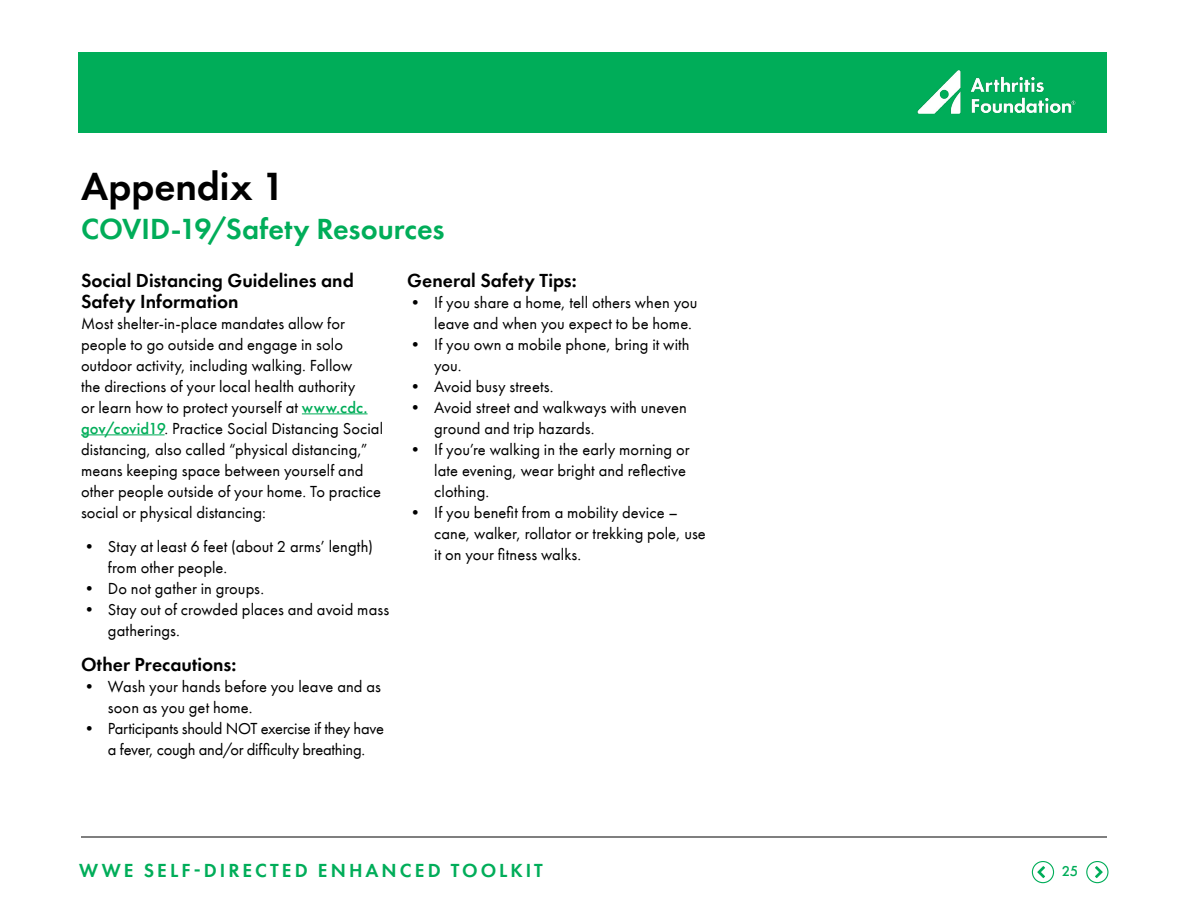
<style>
.page{position:relative;width:1188px;height:918px;background:#fff}
.page>*{position:absolute;margin:0;border:0;box-sizing:border-box;transform-origin:0 0}
.t1{font:600 40.5px "Futura PT";color:#000}
.t2{font:600 30px "Futura PT";color:#00ad59}
.t3{font:600 19.5px/21px "Futura PT";color:#000}
.t4{font:600 19.5px "Futura PT";letter-spacing:.155em;color:#00ad59}
.t5{font:16.5px/21px "Futura PT";letter-spacing:.005em;color:#000}
.t6{font:16.5px/21px "Futura PT";letter-spacing:-.015em;color:#000;text-align:center}
.t7{font:500 15px "Futura PT";color:#00ad59}
.s1{font-weight:500;color:#00ad59}
</style>
<div class="page">
<hr style="left:302px;top:413px;width:66px;height:1px;background:#00ad59">
<hr style="left:81px;top:434px;width:84px;height:1px;background:#00ad59">
<hr style="left:81px;top:837px;width:1026px;height:1px;background:#000">
<div style="left:79px;top:52px;width:1028px;height:81px;background:#00ad59"></div>
<div style="left:1086px;top:861px;width:23px;height:22px;border:1px solid #00ad59;border-radius:50%"></div>
<svg style="left:1095px;top:866px;width:8px;height:12px"></svg>
<div style="left:1032px;top:861px;width:22px;height:22px;border:1px solid #00ad59;border-radius:50%"></div>
<svg style="left:1037px;top:866px;width:8px;height:12px"></svg>
<img style="left:917px;top:70px;width:159px;height:44px">
<h1 class="t1" style="left:81px;top:162px;width:206px">Appendix 1</h1>
<h2 class="t2" style="left:81px;top:210px;width:365px">COVID-19/Safety Resources</h2>
<p class="t3" style="left:81px;top:269px;width:274px">Social Distancing Guidelines and<br>Safety Information</p>
<p class="t5" style="left:81px;top:313px;width:304px">Most shelter-in-place mandates allow for people to go outside and engage in solo outdoor activity, including walking. Follow<br>the directions of your local health authority<br>or learn how to protect yourself at <span class="s1">www.cdc. gov/covid19</span>. Practice Social Distancing Social distancing, also called “physical distancing,” means keeping space between yourself and other people outside of your home. To practice social or physical distancing:</p>
<p class="t5" style="left:108px;top:536px;width:266px;text-indent:-27px">• Stay at least 6 feet (about 2 arms’ length) from other people.</p>
<p class="t5" style="left:81px;top:578px;width:185px">• Do not gather in groups.</p>
<p class="t5" style="left:108px;top:599px;width:283px;text-indent:-27px">• Stay out of crowded places and avoid mass gatherings.</p>
<p class="t3" style="left:81px;top:653px;width:157px">Other Precautions:</p>
<p class="t5" style="left:108px;top:676px;width:274px;text-indent:-27px">• Wash your hands before you leave and as soon as you get home.</p>
<p class="t6" style="left:81px;top:718px;width:305px">• Participants should NOT exercise if they have a fever, cough and/or difficulty breathing.</p>
<p class="t3" style="left:407px;top:269px;width:171px">General Safety Tips:</p>
<p class="t5" style="left:434px;top:292px;width:265px;text-indent:-27px">• If you share a home, tell others when you leave and when you expect to be home.</p>
<p class="t5" style="left:434px;top:334px;width:257px;text-indent:-27px">• If you own a mobile phone, bring it with you.</p>
<p class="t5" style="left:407px;top:376px;width:148px">• Avoid busy streets.</p>
<p class="t5" style="left:434px;top:397px;width:254px;text-indent:-27px">• Avoid street and walkways with uneven ground and trip hazards.</p>
<p class="t5" style="left:434px;top:439px;width:257px;text-indent:-27px">• If you’re walking in the early morning or late evening, wear bright and reflective clothing.</p>
<p class="t5" style="left:434px;top:502px;width:273px;text-indent:-27px">• If you benefit from a mobility device – cane, walker, rollator or trekking pole, use it on your fitness walks.</p>
<p class="t4" style="left:79px;top:858px;width:465px">WWE SELF-DIRECTED ENHANCED TOOLKIT</p>
<p class="t7" style="left:1062px;top:862px;width:18px">25</p>
</div>
